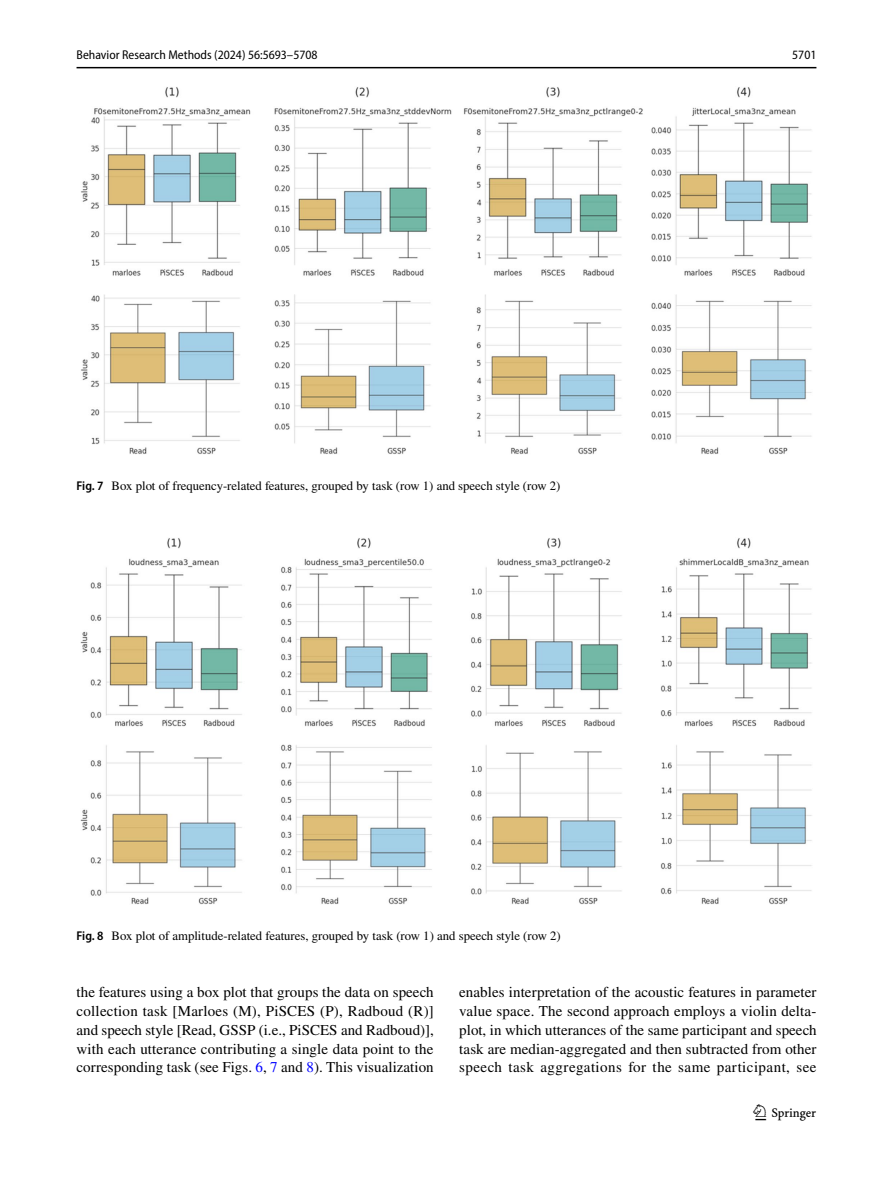
<style>
.page{position:relative;width:893px;height:1187px;background:#fff}
.page>*{position:absolute;margin:0;border:0;box-sizing:border-box;transform-origin:0 0}
.t1{font:22.5px "Springnew Regular 3";color:#000}
.t2{font:15px/18.8px "STIX";letter-spacing:.01em;color:#000;text-align:justify}
.t3{font:12.75px "STIX";color:#000}
.t4{font:semi-condensed 12.75px "Myriad Pro";color:#000}
.s1{font-family:"Myriad Pro";font-weight:600;font-stretch:semi-condensed}
.s2{color:#00f}
</style>
<div class="page">
<hr style="left:77px;top:67px;width:739px;height:1px;background:#000">
<img style="left:81px;top:87px;width:731px;height:367px">
<img style="left:81px;top:538px;width:731px;height:366px">
<p class="t4" style="left:77px;top:48px;width:243px">Behavior Research Methods (2024) 56:5693–5708</p>
<p class="t4" style="left:792px;top:48px;width:26px">5701</p>
<p class="t3" style="left:77px;top:476px;width:485px"><span class="s1">Fig. 7</span> Box plot of frequency-related features, grouped by task (row 1) and speech style (row 2)</p>
<p class="t3" style="left:77px;top:926px;width:486px"><span class="s1">Fig. 8</span> Box plot of amplitude-related features, grouped by task (row 1) and speech style (row 2)</p>
<p class="t2" style="left:77px;top:983px;width:359px">the features using a box plot that groups the data on speech collection task [Marloes (M), PiSCES (P), Radboud (R)] and speech style [Read, GSSP (i.e., PiSCES and Radboud)], with each utterance contributing a single data point to the corresponding task (see Figs. <span class="s2">6</span>, <span class="s2">7</span> and <span class="s2">8</span>). This visualization</p>
<p class="t2" style="left:459px;top:983px;width:359px">enables interpretation of the acoustic features in parameter value space. The second approach employs a violin delta&shy;plot, in which utterances of the same participant and speech task are median-aggregated and then subtracted from other speech task aggregations for the same participant, see</p>
<h1 class="t1" style="left:755px;top:1104px;width:62px">1 3</h1>
</div>
